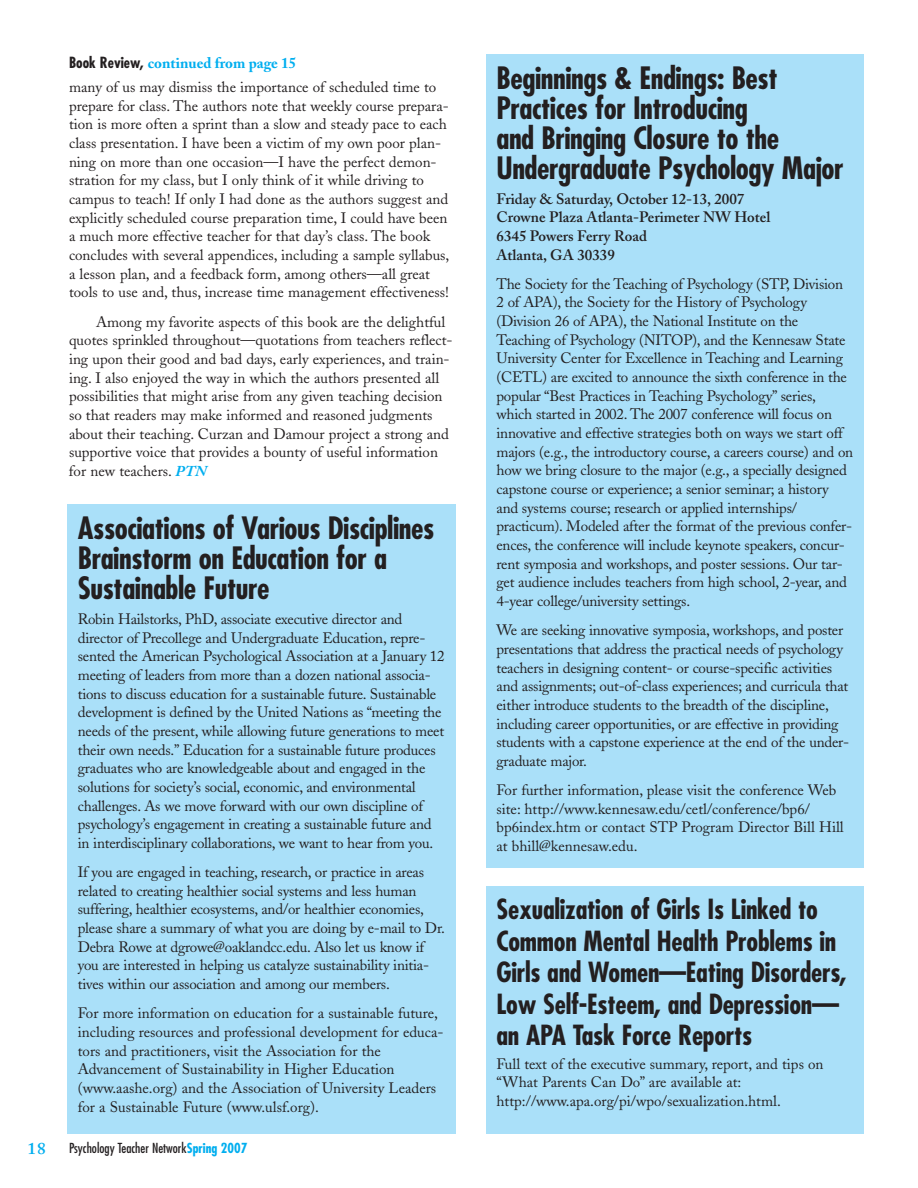
<style>
.page{position:relative;width:918px;height:1188px;background:#fff}
.page>*{position:absolute;margin:0;border:0;box-sizing:border-box;transform-origin:0 0}
.t1{font:700 condensed 30px/30px "Futura";letter-spacing:-.015em;color:#231f20}
.t2{font:700 condensed 27px/31.5px "Futura";letter-spacing:-.01em;color:#231f20}
.t3{font:600 16.5px "Adobe Caslon";color:#00aeef;scale:1.05 1}
.t4{font:15px/18.6px "Adobe Caslon";letter-spacing:-.015em;color:#231f20}
.t5{font:600 15px/18.6px "Adobe Caslon";color:#231f20}
.t6{font:700 15px "Adobe Caslon";color:#00aeef}
.t7{font:condensed 13.5px "Futura";color:#231f20}
.s1{font-family:"Futura";font-stretch:condensed;color:#231f20}
.s2{font-weight:700;font-style:italic;color:#00aeef}
.s3{font-weight:700;color:#00aeef}
</style>
<div class="page">
<div style="left:67px;top:504px;width:389px;height:630px;background:#aae0f9"></div>
<div style="left:486px;top:54px;width:378px;height:813px;background:#aae0f9"></div>
<div style="left:486px;top:887px;width:378px;height:247px;background:#aae0f9"></div>
<p class="t6" style="left:69px;top:57px;width:229px"><span class="s1">Book Review,</span> continued from page 15</p>
<p class="t4" style="left:69px;top:79px;width:382px">many of us may dismiss the importance of scheduled time to prepare for class. The authors note that weekly course prepara&shy;tion is more often a sprint than a slow and steady pace to each class presentation. I have been a victim of my own poor plan&shy;ning on more than one occasion—I have the perfect demon&shy;stration for my class, but I only think of it while driving to campus to teach! If only I had done as the authors suggest and explicitly scheduled course preparation time, I could have been a much more effective teacher for that day’s class. The book concludes with several appendices, including a sample syllabus, a lesson plan, and a feedback form, among others—all great tools to use and, thus, increase time management effectiveness!</p>
<p class="t4" style="left:69px;top:314px;width:385px;text-indent:27px">Among my favorite aspects of this book are the delightful quotes sprinkled throughout—quotations from teachers reflect&shy;ing upon their good and bad days, early experiences, and train&shy;ing. I also enjoyed the way in which the authors presented all possibilities that might arise from any given teaching decision so that readers may make informed and reasoned judgments about their teaching. Curzan and Damour project a strong and supportive voice that provides a bounty of useful information for new teachers. <span class="s2">PTN</span></p>
<h1 class="t1" style="left:78px;top:516px;width:358px">Associations of Various Disciplines<br>Brainstorm on Education for a<br>Sustainable Future</h1>
<p class="t4" style="left:78px;top:611px;width:368px">Robin Hailstorks, PhD, associate executive director and director of Precollege and Undergraduate Education, repre&shy;sented the American Psychological Association at a January 12 meeting of leaders from more than a dozen national associa&shy;tions to discuss education for a sustainable future. Sustainable development is defined by the United Nations as “meeting the needs of the present, while allowing future generations to meet their own needs.” Education for a sustainable future produces graduates who are knowledgeable about and engaged in the solutions for society’s social, economic, and environmental challenges. As we move forward with our own discipline of psychology’s engagement in creating a sustainable future and in interdisciplinary collaborations, we want to hear from you.</p>
<p class="t4" style="left:78px;top:865px;width:369px">If you are engaged in teaching, research, or practice in areas related to creating healthier social systems and less human suffering, healthier ecosystems, and/or healthier economies, please share a summary of what you are doing by e-mail to Dr.<br>Debra Rowe at dgrowe@oaklandcc.edu. Also let us know if you are interested in helping us catalyze sustainability initia&shy;tives within our association and among our members.</p>
<p class="t4" style="left:78px;top:1006px;width:367px">For more information on education for a sustainable future, including resources and professional development for educa&shy;tors and practitioners, visit the Association for the Advancement of Sustainability in Higher Education (www.aashe.org) and the Association of University Leaders for a Sustainable Future (www.ulsf.org).</p>
<p class="t3" style="left:28px;top:1143px;width:19px">18</p>
<p class="t7" style="left:69px;top:1142px;width:180px">Psychology Teacher Network<span class="s3">Spring 2007</span></p>
<h1 class="t1" style="left:496px;top:65px;width:349px">Beginnings &amp; Endings: Best<br>Practices for Introducing<br>and Bringing Closure to the<br>Undergraduate Psychology Major</h1>
<p class="t5" style="left:496px;top:191px;width:275px">Friday &amp; Saturday, October 12-13, 2007<br>Crowne Plaza Atlanta-Perimeter NW Hotel<br>6345 Powers Ferry Road<br>Atlanta, GA 30339</p>
<p class="t4" style="left:496px;top:276px;width:358px">The Society for the Teaching of Psychology (STP, Division 2 of APA), the Society for the History of Psychology (Division 26 of APA), the National Institute on the Teaching of Psychology (NITOP), and the Kennesaw State University Center for Excellence in Teaching and Learning (CETL) are excited to announce the sixth conference in the popular “Best Practices in Teaching Psychology” series, which started in 2002. The 2007 conference will focus on innovative and effective strategies both on ways we start off majors (e.g., the introductory course, a careers course) and on how we bring closure to the major (e.g., a specially designed capstone course or experience; a senior seminar; a history and systems course; research or applied internships/ practicum). Modeled after the format of the previous confer&shy;ences, the conference will include keynote speakers, concur&shy;rent symposia and workshops, and poster sessions. Our tar&shy;get audience includes teachers from high school, 2-year, and 4-year college/university settings.</p>
<p class="t4" style="left:496px;top:623px;width:354px">We are seeking innovative symposia, workshops, and poster presentations that address the practical needs of psychology teachers in designing content- or course-specific activities and assignments; out-of-class experiences; and curricula that either introduce students to the breadth of the discipline, including career opportunities, or are effective in providing students with a capstone experience at the end of the under&shy;graduate major.</p>
<p class="t4" style="left:496px;top:783px;width:349px">For further information, please visit the conference Web site: http://www.kennesaw.edu/cetl/conference/bp6/ bp6index.htm or contact STP Program Director Bill Hill at bhill@kennesaw.edu.</p>
<h2 class="t2" style="left:496px;top:896px;width:352px">Sexualization of Girls Is Linked to<br>Common Mental Health Problems in<br>Girls and Women—Eating Disorders,<br>Low Self-Esteem, and Depression— an APA Task Force Reports</h2>
<p class="t4" style="left:496px;top:1056px;width:329px">Full text of the executive summary, report, and tips on “What Parents Can Do” are available at: http://www.apa.org/pi/wpo/sexualization.html.</p>
</div>
